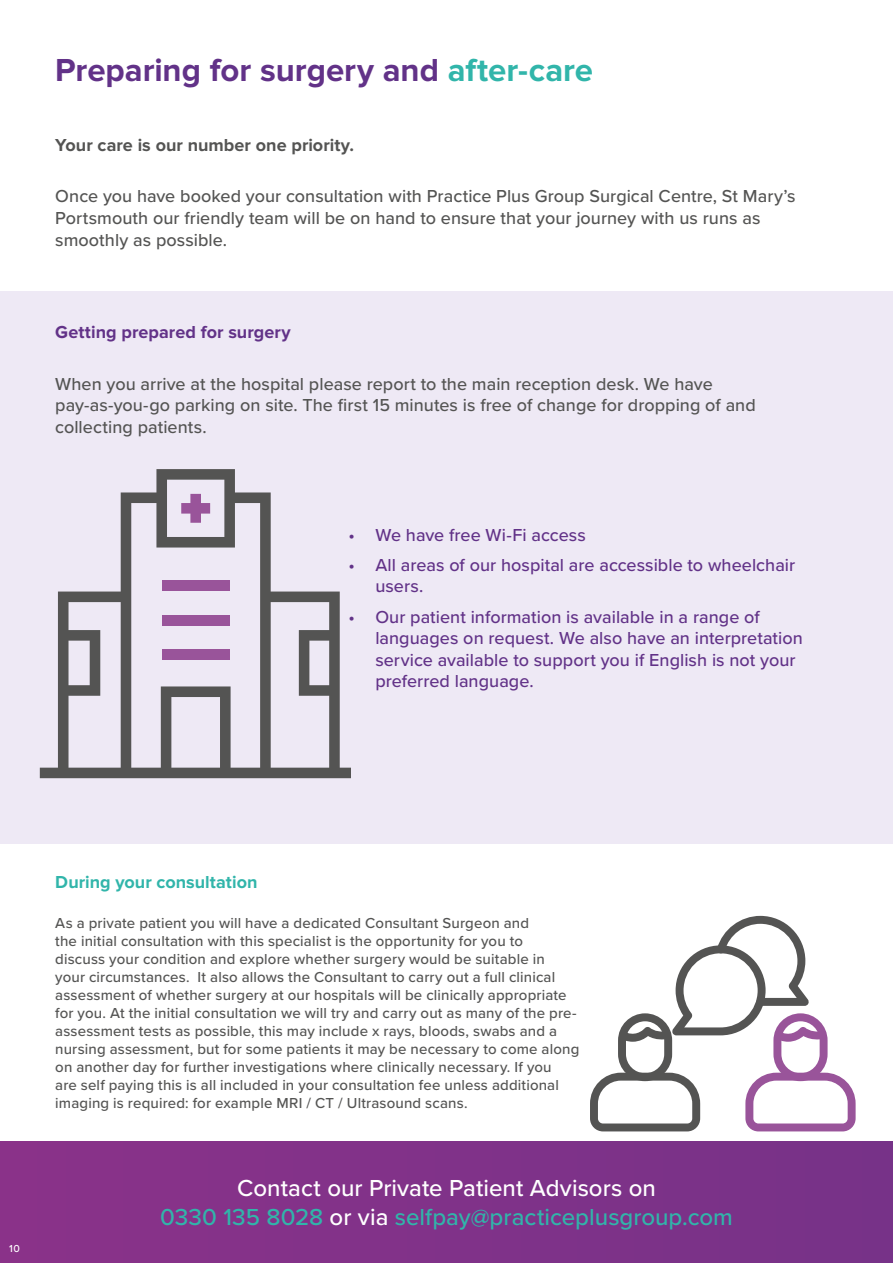
<style>
.page{position:relative;width:893px;height:1263px;background:#fff}
.page>*{position:absolute;margin:0;border:0;box-sizing:border-box;transform-origin:0 0}
.t1{font:700 33px "Proxima Nova";color:#623288}
.t2{font:500 24px/28.8px "Proxima Nova";color:#31b5aa;text-align:center}
.t3{font:500 18px/21.6px "Proxima Nova";color:#545453}
.t4{font:500 18px/21.6px "Proxima Nova";color:#623288}
.t5{font:700 18px "Proxima Nova";color:#545453}
.t6{font:700 18px "Proxima Nova";letter-spacing:.005em;color:#623288}
.t7{font:700 18px "Proxima Nova";color:#31b5aa}
.t8{font:500 15px/18px "Proxima Nova";letter-spacing:.01em;color:#545453}
.t9{font:500 10.5px "Proxima Nova";color:#fff}
.s1{color:#31b5aa}
.s2{color:#fff}
</style>
<div class="page">
<div style="left:0;top:291px;width:893px;height:552px;background:#eee9f5"></div>
<div style="left:0;top:1141px;width:893px;height:122px;background:#803289"></div>
<svg style="left:40px;top:469px;width:311px;height:309px"></svg>
<div style="left:162px;top:615px;width:68px;height:10px;background:#99549a"></div>
<div style="left:162px;top:581px;width:68px;height:10px;background:#99549a"></div>
<div style="left:162px;top:649px;width:68px;height:11px;background:#99549a"></div>
<svg style="left:181px;top:494px;width:29px;height:29px"></svg>
<svg style="left:590px;top:916px;width:266px;height:215px"></svg>
<h1 class="t1" style="left:55px;top:51px;width:539px">Preparing for surgery and <span class="s1">after-care</span></h1>
<p class="t5" style="left:55px;top:134px;width:300px">Your care is our number one priority.</p>
<p class="t3" style="left:55px;top:185px;width:742px">Once you have booked your consultation with Practice Plus Group Surgical Centre, St Mary’s<br>Portsmouth our friendly team will be on hand to ensure that your journey with us runs as smoothly as possible.</p>
<p class="t6" style="left:55px;top:322px;width:237px">Getting prepared for surgery</p>
<p class="t3" style="left:55px;top:372px;width:702px">When you arrive at the hospital please report to the main reception desk. We have pay-as-you-go parking on site. The first 15 minutes is free of change for dropping of and collecting patients.</p>
<p class="t4" style="left:348px;top:523px;width:239px">• We have free Wi-Fi access</p>
<p class="t4" style="left:375px;top:553px;width:421px;text-indent:-27px">• All areas of our hospital are accessible to wheelchair users.</p>
<p class="t4" style="left:375px;top:605px;width:429px;text-indent:-27px">• Our patient information is available in a range of languages on request. We also have an interpretation service available to support you if English is not your preferred language.</p>
<p class="t9" style="left:9px;top:1241px;width:12px">10</p>
<p class="t7" style="left:55px;top:872px;width:204px">During your consultation</p>
<p class="t8" style="left:55px;top:913px;width:526px">As a private patient you will have a dedicated Consultant Surgeon and<br>the initial consultation with this specialist is the opportunity for you to<br>discuss your condition and explore whether surgery would be suitable in<br>your circumstances. It also allows the Consultant to carry out a full clinical assessment of whether surgery at our hospitals will be clinically appropriate for you. At the initial consultation we will try and carry out as many of the pre&shy;assessment tests as possible, this may include x rays, bloods, swabs and a nursing assessment, but for some patients it may be necessary to come along on another day for further investigations where clinically necessary. If you<br>are self paying this is all included in your consultation fee unless additional imaging is required: for example MRI / CT / Ultrasound scans.</p>
<h2 class="t2" style="left:160px;top:1173px;width:574px"><span class="s2">Contact our Private Patient Advisors on<br></span>0330 135 8028 <span class="s2">or via</span> selfpay@practiceplusgroup.com</h2>
</div>
